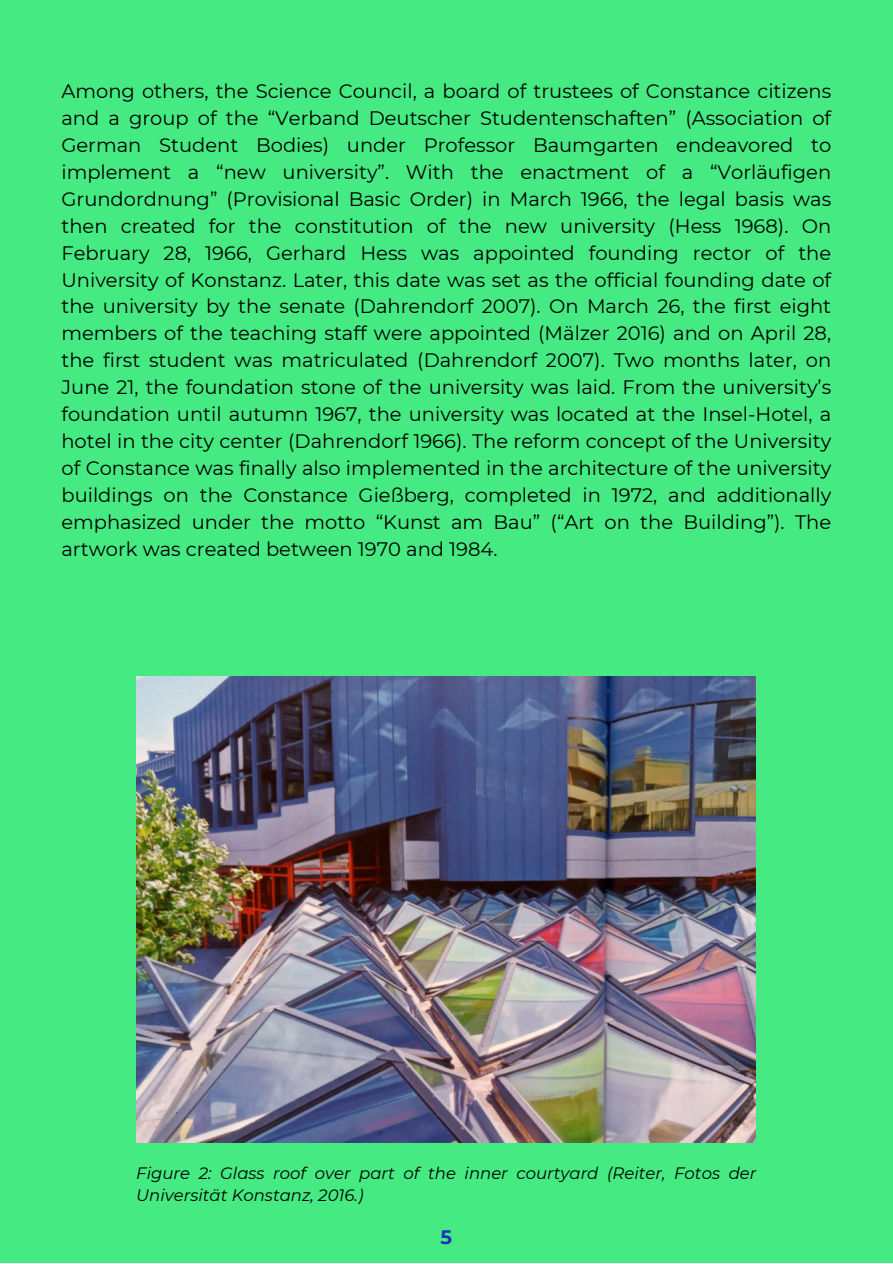
<style>
.page{position:relative;width:893px;height:1264px;background:#fff}
.page>*{position:absolute;margin:0;border:0;box-sizing:border-box;transform-origin:0 0}
.t1{font:19.5px/27px "Montserrat";color:#000;text-align:justify}
.t2{font:700 19.5px "Montserrat";color:#232dbb}
.t3{font:italic 16.5px/22.5px "Montserrat";color:#000}
</style>
<div class="page">
<div style="left:0;top:0;width:892px;height:1262px;background:#45eb82"></div>
<img style="left:136px;top:676px;width:620px;height:466px">
<p class="t1" style="left:61px;top:77px;width:771px">Among others, the Science Council, a board of trustees of Constance citizens and a group of the “Verband Deutscher Studentenschaften” (Association of German Student Bodies) under Professor Baumgarten endeavored to implement a “new university”. With the enactment of a “Vorläufigen Grundordnung” (Provisional Basic Order) in March 1966, the legal basis was then created for the constitution of the new university (Hess 1968). On February 28, 1966, Gerhard Hess was appointed founding rector of the University of Konstanz. Later, this date was set as the official founding date of the university by the senate (Dahrendorf 2007). On March 26, the first eight members of the teaching staff were appointed (Mälzer 2016) and on April 28, the first student was matriculated (Dahrendorf 2007). Two months later, on June 21, the foundation stone of the university was laid. From the university’s foundation until autumn 1967, the university was located at the Insel-Hotel, a hotel in the city center (Dahrendorf 1966). The reform concept of the University of Constance was finally also implemented in the architecture of the university buildings on the Constance Gießberg, completed in 1972, and additionally emphasized under the motto “Kunst am Bau” (“Art on the Building”). The artwork was created between 1970 and 1984.</p>
<p class="t3" style="left:136px;top:1161px;width:621px">Figure 2: Glass roof over part of the inner courtyard (Reiter, Fotos der<br>Universität Konstanz, 2016.)</p>
<p class="t2" style="left:440px;top:1225px;width:13px">5</p>
</div>
